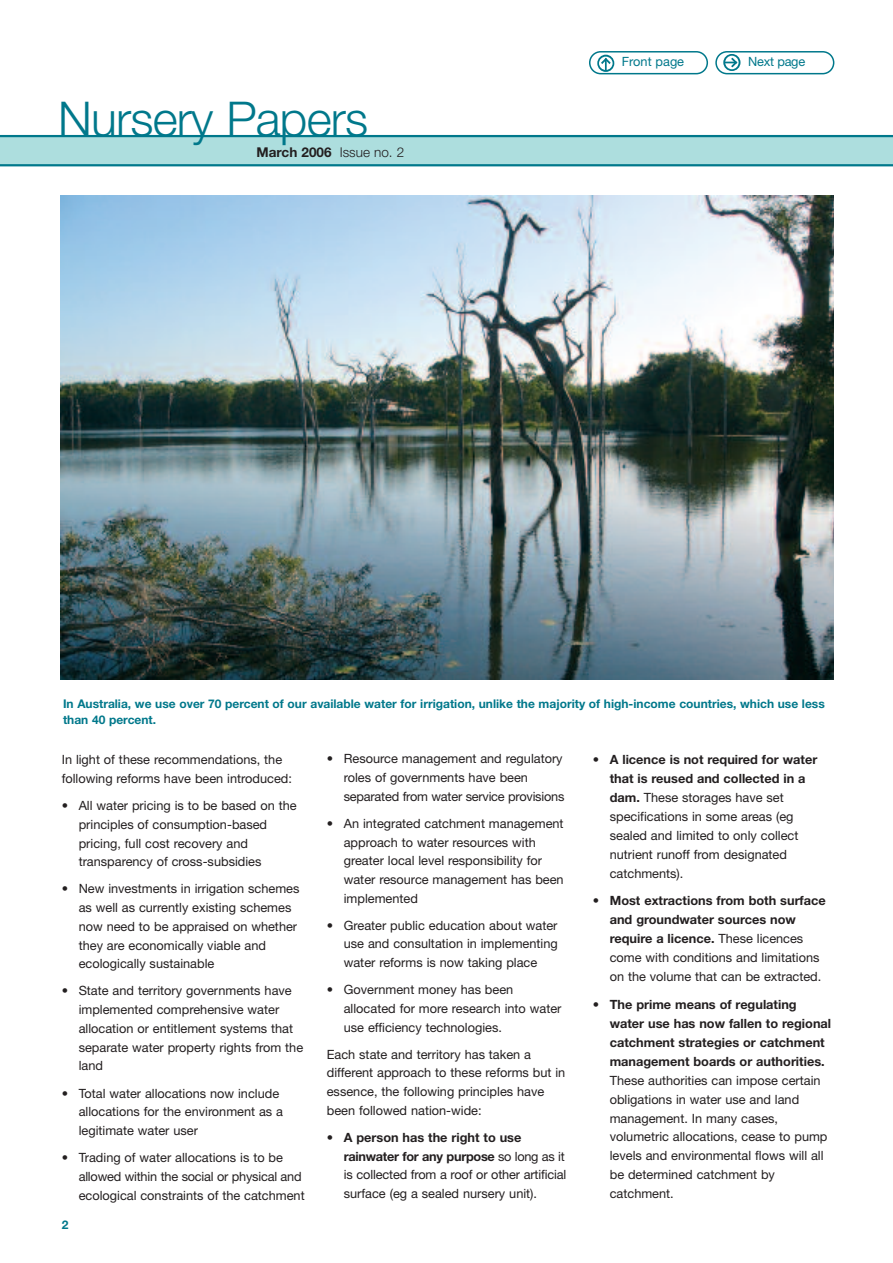
<style>
.page{position:relative;width:893px;height:1263px;background:#fff}
.page>*{position:absolute;margin:0;border:0;box-sizing:border-box;transform-origin:0 0}
.t1{font:300 48px "Helvetica Neue";letter-spacing:-.015em;color:#00788b}
.t2{font:700 13.5px "Helvetica Neue";color:#231f20}
.t3{font:12.75px/18.8px "Helvetica Neue";color:#231f20}
.t4{font:700 12.75px/18.9px "Helvetica Neue";color:#231f20}
.t5{font:12.75px "Helvetica Neue";color:#00788b}
.t6{font:12.75px "Helvetica Neue";letter-spacing:-.02em;color:#00788b}
.t7{font:700 12px/16.5px "Helvetica Neue";color:#00788b}
.s1{font-weight:300}
.s2{font-weight:700}
.s3{font-weight:400}
</style>
<div class="page">
<img style="left:61px;top:196px;width:772px;height:484px">
<div style="left:0;top:136px;width:893px;height:30px;background:#addede"></div>
<hr style="left:0;top:135px;width:893px;height:2px;background:#00788b">
<hr style="left:0;top:164px;width:893px;height:2px;background:#00788b">
<svg style="left:715px;top:51px;width:119px;height:23px"></svg>
<svg style="left:589px;top:51px;width:119px;height:23px"></svg>
<h1 class="t1" style="left:58px;top:102px;width:311px">Nursery Papers</h1>
<p class="t2" style="left:257px;top:148px;width:149px">March 2006 <span class="s1">Issue no. 2</span></p>
<p class="t5" style="left:622px;top:57px;width:64px">Front page</p>
<p class="t6" style="left:748px;top:57px;width:58px">Next page</p>
<p class="t7" style="left:63px;top:696px;width:763px">In Australia, we use over 70 percent of our available water for irrigation, unlike the majority of high-income countries, which use less than 40 percent.</p>
<p class="t3" style="left:62px;top:751px;width:232px">In light of these recommendations, the following reforms have been introduced:</p>
<p class="t3" style="left:79px;top:797px;width:219px;text-indent:-17px">• All water pricing is to be based on the principles of consumption-based pricing, full cost recovery and transparency of cross-subsidies</p>
<p class="t3" style="left:79px;top:881px;width:222px;text-indent:-17px">• New investments in irrigation schemes as well as currently existing schemes now need to be appraised on whether they are economically viable and ecologically sustainable</p>
<p class="t3" style="left:79px;top:983px;width:226px;text-indent:-17px">• State and territory governments have implemented comprehensive water allocation or entitlement systems that separate water property rights from the land</p>
<p class="t3" style="left:79px;top:1085px;width:206px;text-indent:-17px">• Total water allocations now include allocations for the environment as a legitimate water user</p>
<p class="t3" style="left:79px;top:1149px;width:228px;text-indent:-17px">• Trading of water allocations is to be allowed within the social or physical and ecological constraints of the catchment</p>
<p class="t7" style="left:62px;top:1217px;width:8px">2</p>
<p class="t3" style="left:344px;top:751px;width:222px;text-indent:-17px">• Resource management and regulatory roles of governments have been separated from water service provisions</p>
<p class="t3" style="left:344px;top:815px;width:221px;text-indent:-17px">• An integrated catchment management approach to water resources with greater local level responsibility for water resource management has been implemented</p>
<p class="t3" style="left:344px;top:917px;width:216px;text-align:justify;text-indent:-17px">• Greater public education about water use and consultation in implementing water reforms is now taking place</p>
<p class="t3" style="left:344px;top:982px;width:219px;text-indent:-17px">• Government money has been allocated for more research into water use efficiency technologies.</p>
<p class="t3" style="left:327px;top:1046px;width:240px">Each state and territory has taken a different approach to these reforms but in essence, the following principles have been followed nation-wide:</p>
<p class="t3" style="left:344px;top:1129px;width:224px;text-indent:-17px">• <span class="s2">A person has the right to use rainwater for any purpose</span> so long as it is collected from a roof or other artificial surface (eg a sealed nursery unit).</p>
<p class="t3" style="left:610px;top:751px;width:209px;text-indent:-17px">• <span class="s2">A licence is not required for water that is reused and collected in a dam.</span> These storages have set specifications in some areas (eg sealed and limited to only collect nutrient runoff from designated catchments).</p>
<p class="t3" style="left:610px;top:893px;width:218px;text-indent:-17px">• <span class="s2">Most extractions from both surface and groundwater sources now require a licence.</span> These licences come with conditions and limitations on the volume that can be extracted.</p>
<p class="t4" style="left:610px;top:996px;width:223px;text-indent:-17px"><span class="s3">•</span> The prime means of regulating water use has now fallen to regional catchment strategies or catchment management boards or authorities.</p>
<p class="t3" style="left:610px;top:1072px;width:219px">These authorities can impose certain obligations in water use and land management. In many cases, volumetric allocations, cease to pump levels and environmental flows will all be determined catchment by catchment.</p>
</div>
